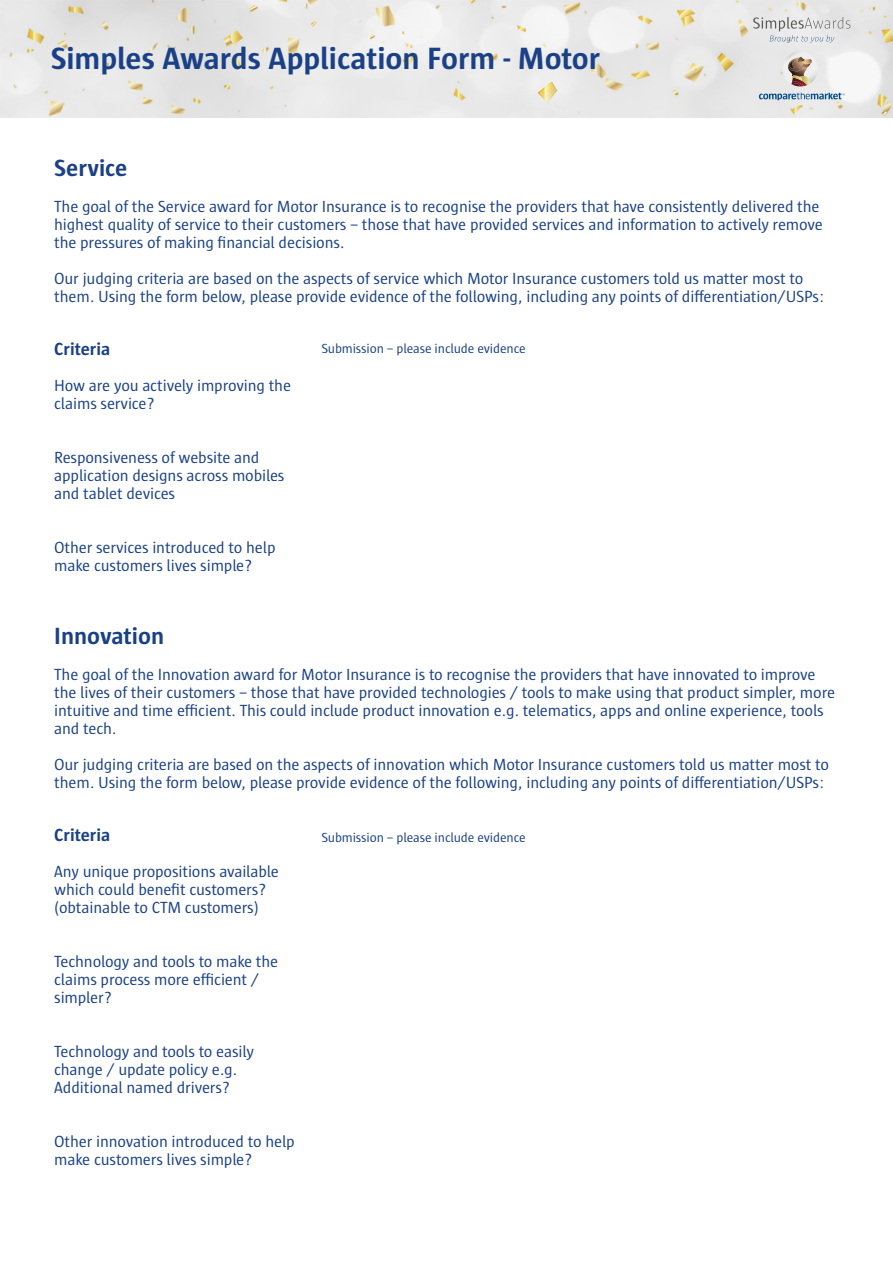
<style>
.page{position:relative;width:893px;height:1263px;background:#fff}
.page>*{position:absolute;margin:0;border:0;box-sizing:border-box;transform-origin:0 0}
.t1{font:700 31.5px "Sun";color:#1a4187}
.t2{font:700 24px "Sun";color:#1a4187}
.t3{font:700 18px "Sun";color:#1a4187}
.t4{font:16.5px/18px "Sun";letter-spacing:-.01em;color:#1a4187}
.t5{font:13.5px "Sun";letter-spacing:-.01em;color:#1a4187}
</style>
<div class="page">
<img style="left:0;top:0;width:893px;height:117px">
<svg style="left:753px;top:17px;width:97px;height:26px;background:#d6d6d8"></svg>
<svg style="left:759px;top:93px;width:86px;height:7px"></svg>
<svg style="left:783px;top:57px;width:29px;height:30px"></svg>
<h1 class="t1" style="left:51px;top:41px;width:551px">Simples Awards Application Form - Motor</h1>
<h2 class="t2" style="left:54px;top:155px;width:74px">Service</h2>
<p class="t4" style="left:54px;top:198px;width:770px">The goal of the Service award for Motor Insurance is to recognise the providers that have consistently delivered the highest quality of service to their customers – those that have provided services and information to actively remove the pressures of making financial decisions.</p>
<p class="t4" style="left:54px;top:270px;width:771px">Our judging criteria are based on the aspects of service which Motor Insurance customers told us matter most to them. Using the form below, please provide evidence of the following, including any points of differentiation/USPs:</p>
<p class="t3" style="left:54px;top:339px;width:58px">Criteria</p>
<p class="t4" style="left:54px;top:376px;width:238px">How are you actively improving the claims service?</p>
<p class="t5" style="left:321px;top:341px;width:206px">Submission – please include evidence</p>
<p class="t4" style="left:54px;top:448px;width:232px">Responsiveness of website and application designs across mobiles and tablet devices</p>
<p class="t4" style="left:54px;top:538px;width:223px">Other services introduced to help make customers lives simple?</p>
<h2 class="t2" style="left:54px;top:623px;width:111px">Innovation</h2>
<p class="t4" style="left:54px;top:665px;width:782px">The goal of the Innovation award for Motor Insurance is to recognise the providers that have innovated to improve the lives of their customers – those that have provided technologies / tools to make using that product simpler, more intuitive and time efficient. This could include product innovation e.g. telematics, apps and online experience, tools and tech.</p>
<p class="t4" style="left:54px;top:755px;width:776px">Our judging criteria are based on the aspects of innovation which Motor Insurance customers told us matter most to them. Using the form below, please provide evidence of the following, including any points of differentiation/USPs:</p>
<p class="t3" style="left:54px;top:825px;width:58px">Criteria</p>
<p class="t4" style="left:54px;top:862px;width:226px">Any unique propositions available which could benefit customers? (obtainable to CTM customers)</p>
<p class="t4" style="left:54px;top:952px;width:226px">Technology and tools to make the claims process more efficient / simpler?</p>
<p class="t4" style="left:54px;top:1042px;width:201px">Technology and tools to easily change / update policy e.g.<br>Additional named drivers?</p>
<p class="t4" style="left:54px;top:1132px;width:242px">Other innovation introduced to help make customers lives simple?</p>
<p class="t5" style="left:321px;top:830px;width:206px">Submission – please include evidence</p>
</div>
